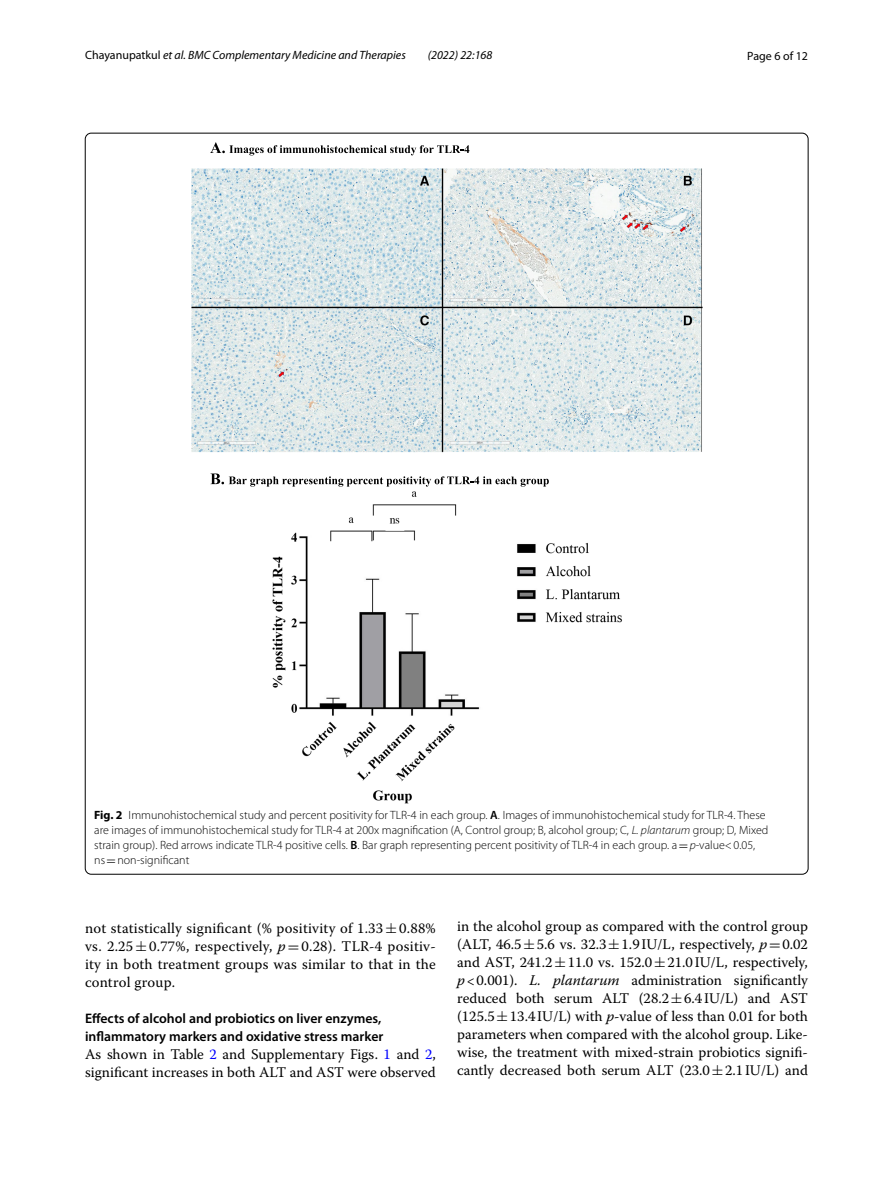
<style>
.page{position:relative;width:893px;height:1187px;background:#fff}
.page>*{position:absolute;margin:0;border:0;box-sizing:border-box;transform-origin:0 0}
.t1{font:14.7px/18px "Warnock Pro";letter-spacing:.005em;color:#000;text-align:justify}
.t2{font:600 13.8px/18px "Myriad Pro";color:#000}
.t3{font:300 12px/15px "Myriad Pro";color:#000}
.t4{font:italic 12px "Myriad Pro";color:#000}
.t5{font:12px "Myriad Pro";color:#000}
.s1{font-style:normal}
.s2{font-weight:700}
.s3{font-weight:600}
.s4{font-style:italic}
.s5{font-family:"MTSY";font-weight:400}
.s6{font-family:"MTSY"}
.s7{color:#00f}
</style>
<div class="page">
<img style="left:191px;top:168px;width:511px;height:635px">
<svg style="left:210px;top:142px;width:259px;height:13px"></svg>
<svg style="left:210px;top:473px;width:339px;height:13px"></svg>
<p class="t4" style="left:85px;top:48px;width:322px"><span class="s1">Chayanupatkul</span> et al. BMC Complementary Medicine and Therapies</p>
<p class="t4" style="left:428px;top:48px;width:66px">(2022) 22:168</p>
<p class="t5" style="left:747px;top:48px;width:62px">Page 6 of 12</p>
<p class="t3" style="left:94px;top:807px;width:676px"><span class="s2">Fig. 2</span> Immunohistochemical study and percent positivity for TLR-4 in each group. <span class="s3">A</span>. Images of immunohistochemical study for TLR-4. These are images of immunohistochemical study for TLR-4 at 200x magnification (A, Control group; B, alcohol group; C, <span class="s4">L. plantarum</span> group; D, Mixed strain group). Red arrows indicate TLR-4 positive cells. <span class="s3">B</span>. Bar graph representing percent positivity of TLR-4 in each group. a<span class="s5">=</span><span class="s4">p</span>-value&lt;0.05, ns<span class="s5">=</span>non-significant</p>
<p class="t1" style="left:85px;top:918px;width:352px">not statistically significant (% positivity of 1.33<span class="s6">±</span>0.88% vs. 2.25<span class="s6">±</span>0.77%, respectively, <span class="s4">p</span><span class="s6">=</span>0.28). TLR-4 positiv&shy;ity in both treatment groups was similar to that in the control group.</p>
<p class="t2" style="left:85px;top:1008px;width:300px">Effects of alcohol and probiotics on liver enzymes, inflammatory markers and oxidative stress marker</p>
<p class="t1" style="left:85px;top:1044px;width:352px">As shown in Table <span class="s7">2</span> and Supplementary Figs. <span class="s7">1</span> and <span class="s7">2</span>, significant increases in both ALT and AST were observed</p>
<p class="t1" style="left:457px;top:916px;width:352px">in the alcohol group as compared with the control group (ALT, 46.5<span class="s6">±</span>5.6 vs. 32.3<span class="s6">±</span>1.9IU/L, respectively, <span class="s4">p</span><span class="s6">=</span>0.02 and AST, 241.2<span class="s6">±</span>11.0 vs. 152.0<span class="s6">±</span>21.0IU/L, respectively, <span class="s4">p</span>&lt;0.001). <span class="s4">L. plantarum</span> administration significantly reduced both serum ALT (28.2<span class="s6">±</span>6.4IU/L) and AST (125.5<span class="s6">±</span>13.4IU/L) with <span class="s4">p</span>-value of less than 0.01 for both parameters when compared with the alcohol group. Like&shy;wise, the treatment with mixed-strain probiotics signifi&shy;cantly decreased both serum ALT (23.0<span class="s6">±</span>2.1IU/L) and</p>
</div>
